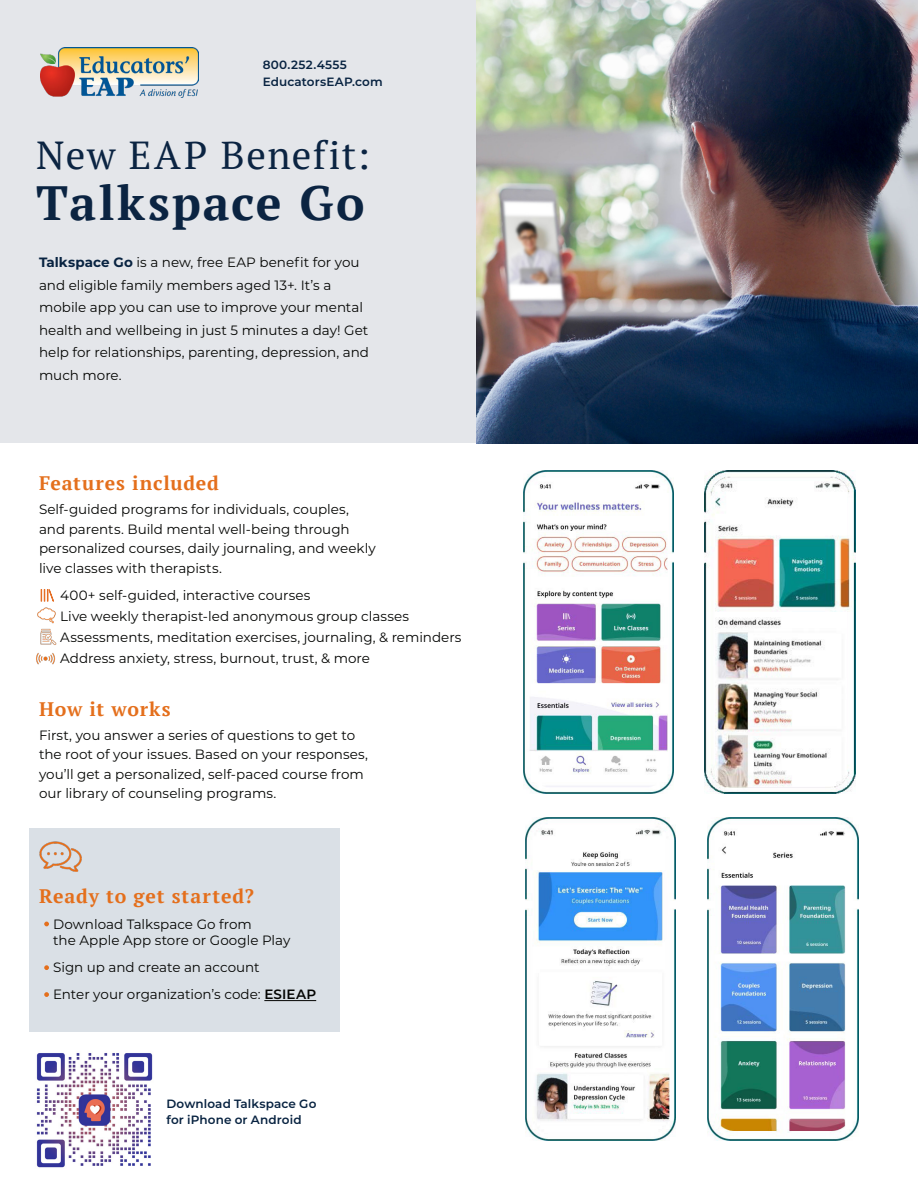
<style>
.page{position:relative;width:918px;height:1188px;background:#fff}
.page>*{position:absolute;margin:0;border:0;box-sizing:border-box;transform-origin:0 0}
.Slogan{font:700 48px "PT Serif";letter-spacing:.04em;color:#0b2442}
.Slogan-2{font:39px "PT Serif";letter-spacing:.04em;color:#0b2442}
.BIG_Title_MC2{font:700 19.5px "PT Serif";letter-spacing:.04em;color:#e46f1c}
.BIG_Title_MC2-2{font:13.5px/19.5px "Montserrat";color:#040503}
.BIG_Title_MC2-3{font:600 12px/16.5px "Montserrat";letter-spacing:.01em;color:#082341}
.s1{font-weight:700;color:#082341}
.s2{font-weight:600}
</style>
<div class="page">
<div style="left:1px;top:0;width:916px;height:442px;background:#e4e6ea"></div>
<img style="left:41px;top:47px;width:158px;height:51px">
<img style="left:476px;top:0;width:442px;height:443px">
<img style="left:524px;top:470px;width:150px;height:323px">
<img style="left:705px;top:470px;width:150px;height:323px">
<img style="left:525px;top:817px;width:150px;height:323px">
<img style="left:708px;top:817px;width:150px;height:323px">
<div style="left:29px;top:828px;width:311px;height:204px;background:#dae0e6"></div>
<hr style="left:264px;top:1000px;width:52px;height:1px;background:#040503">
<svg style="left:44px;top:922px;width:5px;height:4px"></svg>
<svg style="left:44px;top:965px;width:5px;height:5px"></svg>
<svg style="left:44px;top:992px;width:5px;height:5px"></svg>
<img style="left:37px;top:607px;width:19px;height:17px">
<svg style="left:40px;top:589px;width:8px;height:13px"></svg>
<svg style="left:49px;top:590px;width:4px;height:11px"></svg>
<div style="left:48px;top:589px;width:6px;height:13px;border:1px solid #e56e25"></div>
<img style="left:36px;top:653px;width:20px;height:12px">
<img style="left:39px;top:841px;width:43px;height:31px">
<img style="left:40px;top:628px;width:16px;height:17px">
<img style="left:36px;top:1053px;width:117px;height:115px">
<p class="BIG_Title_MC2-3" style="left:263px;top:56px;width:121px">800.252.4555<br>EducatorsEAP.com</p>
<p class="Slogan-2" style="left:36px;top:130px;width:335px">New EAP Benefit:</p>
<p class="Slogan" style="left:36px;top:172px;width:330px">Talkspace Go</p>
<p class="BIG_Title_MC2-2" style="left:39px;top:251px;width:332px;line-height:22.5px"><span class="s1">Talkspace Go</span> is a new, free EAP benefit for you and eligible family members aged 13+. It’s a mobile app you can use to improve your mental health and wellbeing in just 5 minutes a day! Get help for relationships, parenting, depression, and much more.</p>
<p class="BIG_Title_MC2" style="left:39px;top:470px;width:181px">Features included</p>
<p class="BIG_Title_MC2-2" style="left:39px;top:499px;width:338px">Self-guided programs for individuals, couples, and parents. Build mental well-being through personalized courses, daily journaling, and weekly live classes with therapists.</p>
<p class="BIG_Title_MC2-2" style="left:60px;top:584px;width:403px;line-height:21px">400+ self-guided, interactive courses<br>Live weekly therapist-led anonymous group classes Assessments, meditation exercises, journaling, &amp; reminders Address anxiety, stress, burnout, trust, &amp; more</p>
<p class="BIG_Title_MC2" style="left:39px;top:696px;width:133px">How it works</p>
<p class="BIG_Title_MC2-2" style="left:39px;top:725px;width:331px">First, you answer a series of questions to get to the root of your issues. Based on your responses, you’ll get a personalized, self-paced course from our library of counseling programs.</p>
<p class="BIG_Title_MC2" style="left:39px;top:884px;width:216px">Ready to get started?</p>
<p class="BIG_Title_MC2-2" style="left:53px;top:915px;width:239px;line-height:16.5px">Download Talkspace Go from<br>the Apple App store or Google Play</p>
<p class="BIG_Title_MC2-2" style="left:53px;top:953px;width:265px;line-height:27px">Sign up and create an account<br>Enter your organization’s code: <span class="s2">ESIEAP</span></p>
<p class="BIG_Title_MC2-3" style="left:166px;top:1095px;width:151px">Download Talkspace Go for iPhone or Android</p>
</div>
